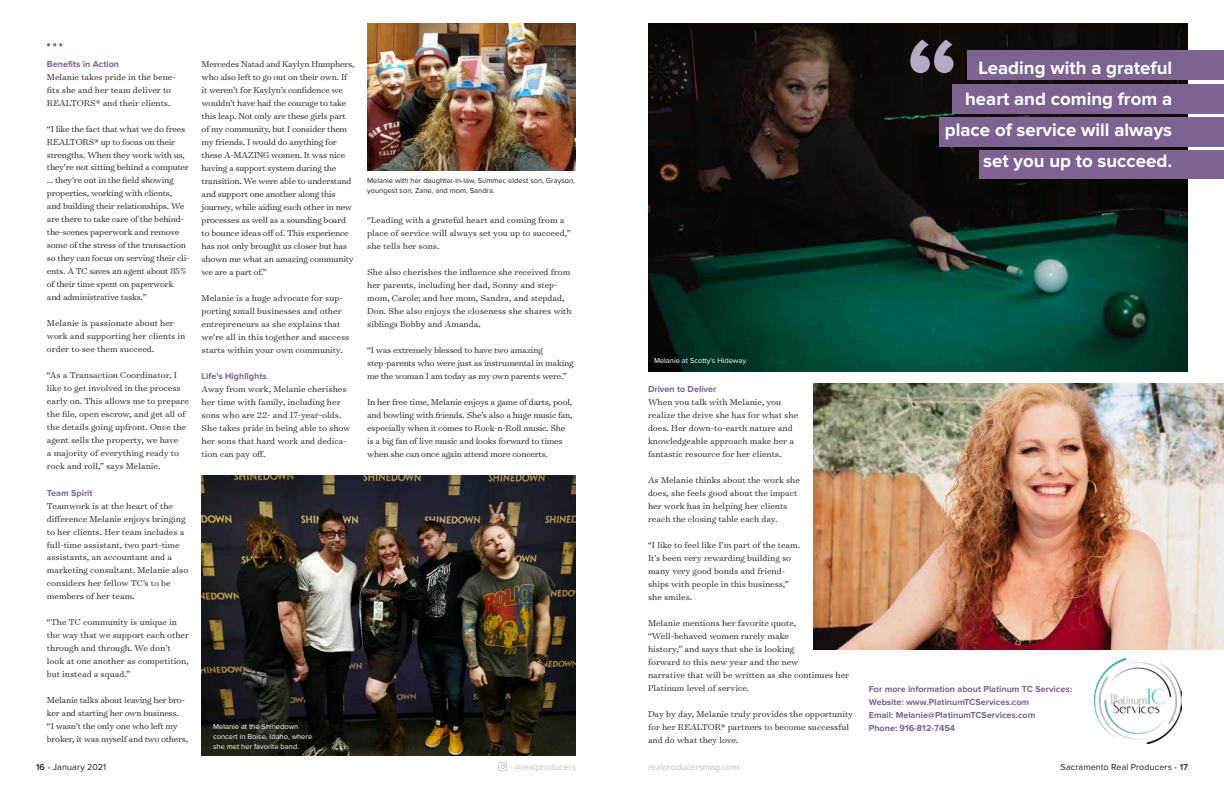
<style>
.page{position:relative;width:1224px;height:792px;background:#fff}
.page>*{position:absolute;margin:0;border:0;box-sizing:border-box;transform-origin:0 0}
.t1{font:700 18.6px/31px "Proxima Nova";color:#fff;text-align:right}
.t2{font:300 9.8px/13px "Surveyor Text";letter-spacing:-.005em;color:#231f20}
.t3{font:700 9px/13px "Proxima Nova";color:#7d6392}
.t4{font:9px "Proxima Nova";letter-spacing:.01em;color:#231f20}
.t5{font:9px "Proxima Nova";color:#bcbec0}
.t6{font:7.5px/10px "Proxima Nova";color:#fff}
.t7{font:7.5px/10px "Proxima Nova";color:#231f20}
.s1{font-weight:600}
.s2{color:#19a8e0}
</style>
<div class="page">
<svg style="left:498px;top:762px;width:9px;height:9px"></svg>
<img style="left:648px;top:24px;width:540px;height:348px">
<img style="left:814px;top:384px;width:410px;height:265px">
<img style="left:367px;top:24px;width:209px;height:147px">
<img style="left:202px;top:475px;width:374px;height:281px">
<img style="left:1095px;top:658px;width:87px;height:85px">
<svg style="left:47px;top:43px;width:15px;height:3px"></svg>
<div style="left:967px;top:50px;width:257px;height:29px;background:#7d6392"></div>
<div style="left:952px;top:84px;width:272px;height:29px;background:#7d6392"></div>
<div style="left:940px;top:117px;width:284px;height:29px;background:#7d6392"></div>
<div style="left:979px;top:150px;width:245px;height:29px;background:#7d6392"></div>
<svg style="left:910px;top:40px;width:44px;height:33px"></svg>
<p class="t3" style="left:47px;top:57px;width:74px">Benefits in Action</p>
<p class="t2" style="left:47px;top:70px;width:130px">Melanie takes pride in the bene&shy;fits she and her team deliver to<br>REALTORS® and their clients.</p>
<p class="t2" style="left:47px;top:122px;width:144px">“I like the fact that what we do frees REALTORS® up to focus on their strengths. When they work with us, they’re not sitting behind a computer … they’re out in the field showing properties, working with clients,<br>and building their relationships. We are there to take care of the behind&shy;the-scenes paperwork and remove some of the stress of the transaction so they can focus on serving their cli&shy;ents. A TC saves an agent about 85% of their time spent on paperwork and administrative tasks.”</p>
<p class="t2" style="left:47px;top:317px;width:140px">Melanie is passionate about her work and supporting her clients in order to see them succeed.</p>
<p class="t2" style="left:47px;top:369px;width:144px">“As a Transaction Coordinator, I like to get involved in the process early on. This allows me to prepare the file, open escrow, and get all of the details going upfront. Once the agent sells the property, we have<br>a majority of everything ready to rock and roll,” says Melanie.</p>
<p class="t3" style="left:47px;top:486px;width:47px">Team Spirit</p>
<p class="t2" style="left:47px;top:499px;width:143px">Teamwork is at the heart of the difference Melanie enjoys bringing to her clients. Her team includes a full-time assistant, two part-time assistants, an accountant and a marketing consultant. Melanie also considers her fellow TC’s to be members of her team.</p>
<p class="t2" style="left:47px;top:616px;width:144px">“The TC community is unique in the way that we support each other through and through. We don’t look at one another as competition, but instead a squad.”</p>
<p class="t2" style="left:47px;top:694px;width:143px">Melanie talks about leaving her bro&shy;ker and starting her own business. “I wasn’t the only one who left my broker, it was myself and two others,</p>
<p class="t2" style="left:202px;top:57px;width:154px">Mercedes Natad and Kaylyn Humphers, who also left to go out on their own. If it weren’t for Kaylyn’s confidence we wouldn’t have had the courage to take this leap. Not only are these girls part of my community, but I consider them my friends. I would do anything for these A-MAZING women. It was nice having a support system during the transition. We were able to understand and support one another along this journey, while aiding each other in new processes as well as a sounding board to bounce ideas off of. This experience has not only brought us closer but has shown me what an amazing community we are a part of.”</p>
<p class="t2" style="left:202px;top:291px;width:149px">Melanie is a huge advocate for sup&shy;porting small businesses and other entrepreneurs as she explains that we’re all in this together and success starts within your own community.</p>
<p class="t3" style="left:202px;top:370px;width:67px">Life’s Highlights</p>
<p class="t2" style="left:202px;top:382px;width:150px">Away from work, Melanie cherishes her time with family, including her sons who are 22- and 17-year-olds.<br>She takes pride in being able to show her sons that hard work and dedica&shy;tion can pay off.</p>
<p class="t3" style="left:648px;top:383px;width:70px">Driven to Deliver</p>
<p class="t7" style="left:367px;top:175px;width:209px">Melanie with her daughter-in-law, Summer, eldest son, Grayson, youngest son, Zane, and mom, Sandra.</p>
<p class="t2" style="left:367px;top:213px;width:205px">“Leading with a grateful heart and coming from a place of service will always set you up to succeed,” she tells her sons.</p>
<p class="t2" style="left:367px;top:265px;width:206px">She also cherishes the influence she received from her parents, including her dad, Sonny and step&shy;mom, Carole; and her mom, Sandra, and stepdad, Don. She also enjoys the closeness she shares with siblings Bobby and Amanda.</p>
<p class="t2" style="left:367px;top:343px;width:208px">“I was extremely blessed to have two amazing step-parents who were just as instrumental in making me the woman I am today as my own parents were.”</p>
<p class="t2" style="left:367px;top:395px;width:207px">In her free time, Melanie enjoys a game of darts, pool, and bowling with friends. She’s also a huge music fan, especially when it comes to Rock-n-Roll music. She is a big fan of live music and looks forward to times when she can once again attend more concerts.</p>
<p class="t6" style="left:654px;top:356px;width:95px">Melanie at Scotty’s Hideway.</p>
<p class="t2" style="left:648px;top:395px;width:152px">When you talk with Melanie, you realize the drive she has for what she does. Her down-to-earth nature and knowledgeable approach make her a fantastic resource for her clients.</p>
<p class="t2" style="left:648px;top:473px;width:153px">As Melanie thinks about the work she does, she feels good about the impact her work has in helping her clients reach the closing table each day.</p>
<p class="t2" style="left:648px;top:538px;width:154px">“I like to feel like I’m part of the team.<br>It’s been very rewarding building so many very good bonds and friend&shy;ships with people in this business,” she smiles.</p>
<p class="t2" style="left:648px;top:616px;width:203px">Melanie mentions her favorite quote, “Well-behaved women rarely make<br>history,” and says that she is looking<br>forward to this new year and the new<br>narrative that will be written as she continues her Platinum level of service.</p>
<p class="t2" style="left:648px;top:707px;width:207px">Day by day, Melanie truly provides the opportunity for her REALTOR® partners to become successful and do what they love.</p>
<p class="t6" style="left:213px;top:721px;width:101px">Melanie at the Shinedown concert in Boise, Idaho, where she met her favorite band.</p>
<h1 class="t1" style="left:945px;top:53px;width:229px">Leading with a grateful heart and coming from a place of service will always set you up to succeed.</h1>
<p class="t3" style="left:869px;top:683px;width:205px">For more information about Platinum TC Services:<br>Website: www.PlatinumTCServices.com<br>Email: Melanie@PlatinumTCServices.com<br>Phone: 916-812-7454</p>
<p class="t4" style="left:36px;top:762px;width:72px"><span class="s1">16</span> <span class="s2">•</span> January 2021</p>
<p class="t5" style="left:514px;top:762px;width:63px">@realproducers</p>
<p class="t5" style="left:648px;top:762px;width:92px">realproducersmag.com</p>
<p class="t4" style="left:1061px;top:762px;width:129px">Sacramento Real Producers <span class="s2">•</span> <span class="s1">17</span></p>
</div>
